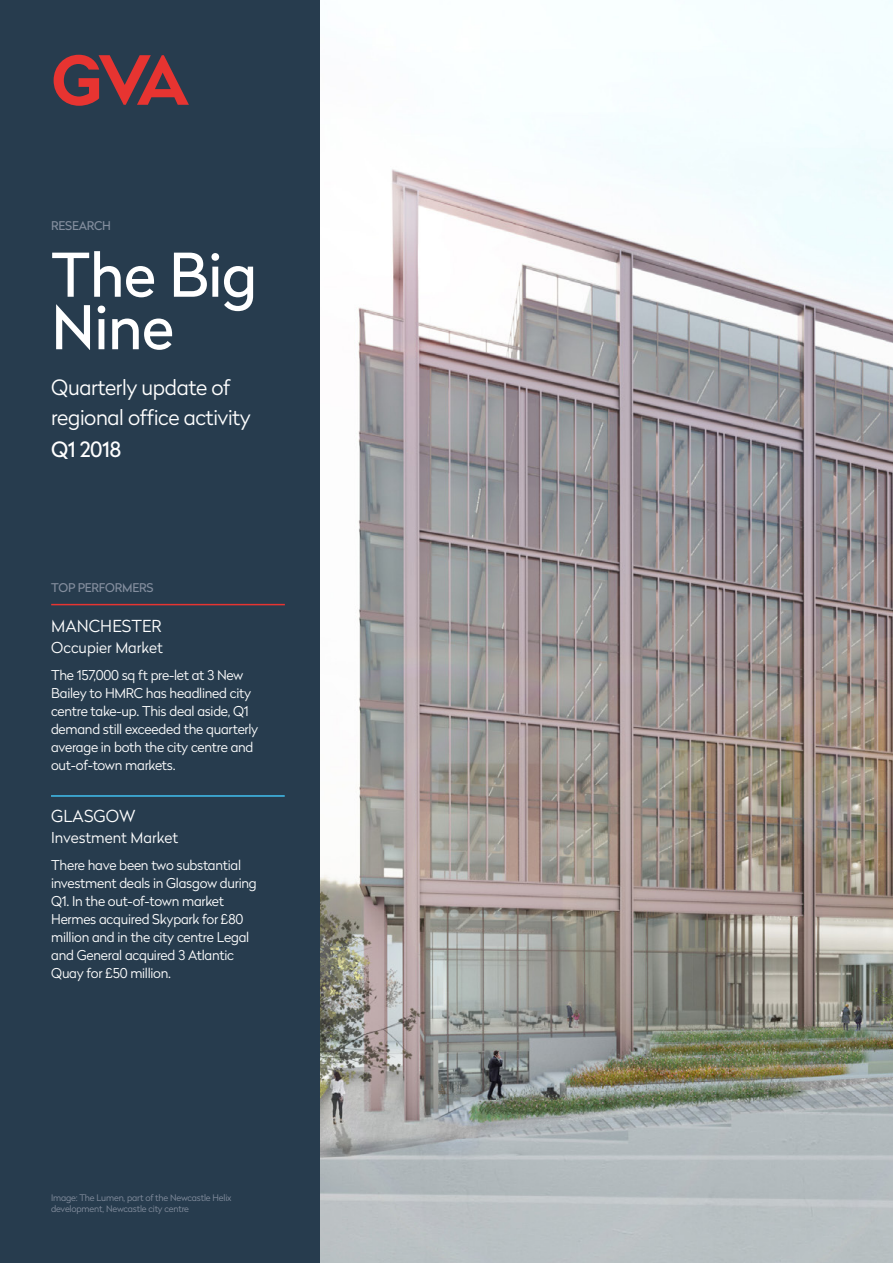
<style>
.page{position:relative;width:893px;height:1263px;background:#273c4e}
.page>*{position:absolute;margin:0;border:0;box-sizing:border-box;transform-origin:0 0}
.t1{font:60px/52.5px "Radikal";letter-spacing:-.01em;color:#fff}
.t2{font:300 21px/30px "Radikal";letter-spacing:-.02em;color:#fff}
.t3{font:21px "Radikal";letter-spacing:-.02em;color:#fff}
.t4{font:300 16.5px "Radikal";letter-spacing:.005em;color:#fff}
.t5{font:300 15px "Radikal";color:#fff}
.t6{font:300 13.5px/18px "Radikal";letter-spacing:-.02em;color:#fff}
.t7{font:12px "Radikal";letter-spacing:-.02em;color:#848e9e}
.t8{font:300 9px/10.8px "Radikal";letter-spacing:-.02em;color:#848e9e}
</style>
<div class="page">
<img style="left:321px;top:0;width:572px;height:1263px">
<svg style="left:54px;top:55px;width:135px;height:51px"></svg>
<hr style="left:51px;top:604px;width:234px;height:1px;background:#e73431">
<hr style="left:51px;top:795px;width:234px;height:2px;background:#41c0ef">
<p class="t7" style="left:51px;top:217px;width:61px">RESEARCH</p>
<h1 class="t1" style="left:51px;top:246px;width:208px">The Big<br>Nine</h1>
<h2 class="t2" style="left:51px;top:371px;width:201px">Quarterly update of regional office activity</h2>
<h2 class="t3" style="left:51px;top:434px;width:71px">Q1 2018</h2>
<p class="t7" style="left:51px;top:579px;width:104px">TOP PERFORMERS</p>
<p class="t4" style="left:51px;top:615px;width:112px">MANCHESTER</p>
<p class="t5" style="left:51px;top:637px;width:113px">Occupier Market</p>
<p class="t6" style="left:51px;top:665px;width:209px">The 157,000 sq ft pre-let at 3 New<br>Bailey to HMRC has headlined city centre take-up. This deal aside, Q1 demand still exceeded the quarterly average in both the city centre and out-of-town markets.</p>
<p class="t4" style="left:51px;top:805px;width:86px">GLASGOW</p>
<p class="t5" style="left:51px;top:827px;width:128px">Investment Market</p>
<p class="t6" style="left:51px;top:855px;width:207px">There have been two substantial investment deals in Glasgow during<br>Q1. In the out-of-town market<br>Hermes acquired Skypark for £80 million and in the city centre Legal and General acquired 3 Atlantic<br>Quay for £50 million.</p>
<p class="t8" style="left:51px;top:1192px;width:182px">Image: The Lumen, part of the Newcastle Helix development, Newcastle city centre</p>
</div>
